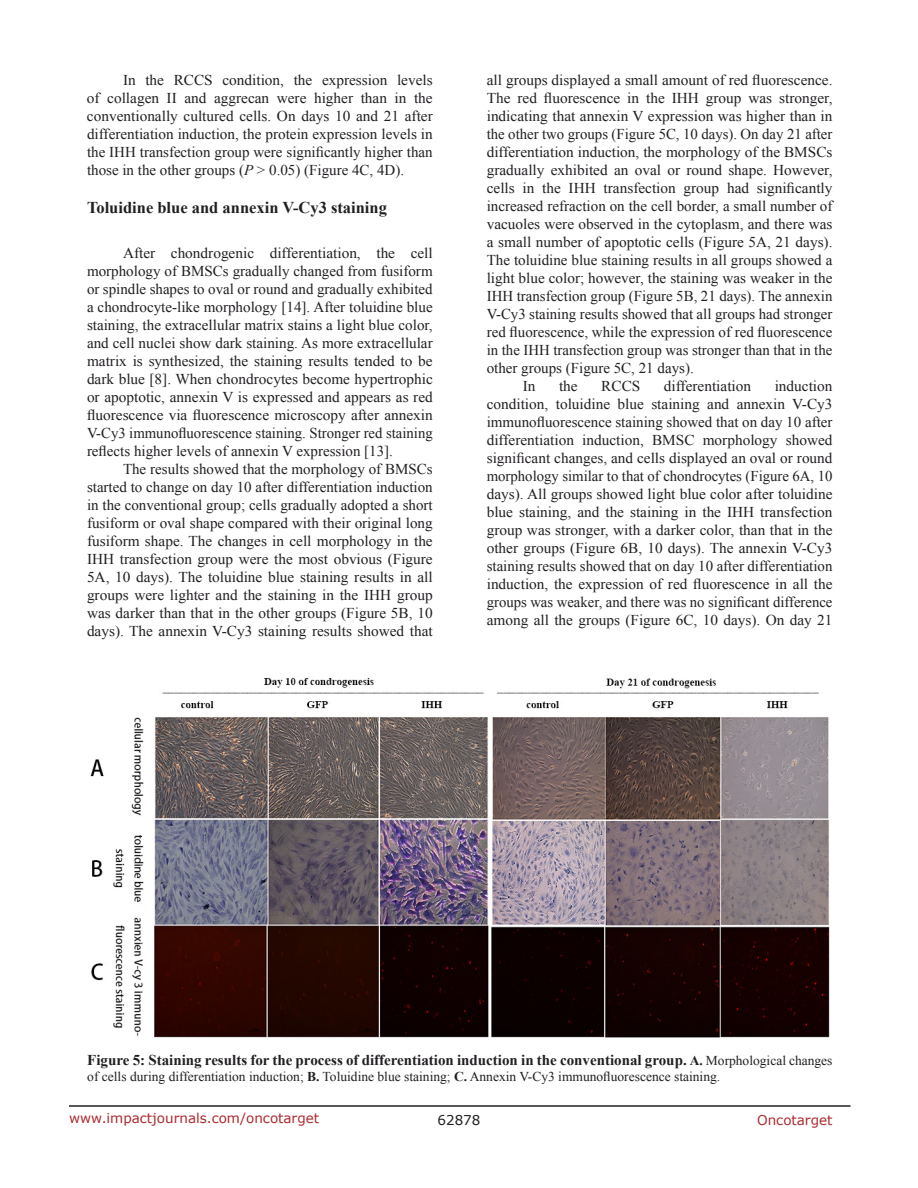
<style>
.page{position:relative;width:918px;height:1188px;background:#fff}
.page>*{position:absolute;margin:0;border:0;box-sizing:border-box;transform-origin:0 0}
.t1{font:700 16.5px "Times New Roman";color:#221f22}
.t2{font:15px/18px "Times New Roman";color:#221f22;text-align:justify}
.t3{font:700 15px "Times New Roman";color:#221f22}
.t4{font:13.5px "Times New Roman";color:#221f22}
.t5{font:13.5px "Verdana";color:#ac2b31}
.t6{font:13.5px "Verdana";color:#221f22}
.s1{font-style:italic}
.s2{font-size:13.5px}
.s3{font-weight:400;font-size:13.5px}
.s4{font-weight:700}
</style>
<div class="page">
<hr style="left:69px;top:1105px;width:781px;height:2px;background:#231f20">
<img style="left:90px;top:678px;width:740px;height:360px">
<p class="t2" style="left:87px;top:71px;width:347px;text-indent:36px">In the RCCS condition, the expression levels of collagen II and aggrecan were higher than in the conventionally cultured cells. On days 10 and 21 after differentiation induction, the protein expression levels in the IHH transfection group were significantly higher than those in the other groups (<span class="s1">P</span> &gt; 0.05) (Figure 4C, 4D).</p>
<p class="t1" style="left:87px;top:196px;width:302px">Toluidine blue and annexin V-Cy3 staining</p>
<p class="t2" style="left:87px;top:244px;width:347px;text-indent:36px">After chondrogenic differentiation, the cell morphology of BMSCs gradually changed from fusiform or spindle shapes to oval or round and gradually exhibited a chondrocyte-like morphology [14]. After toluidine blue staining, the extracellular matrix stains a light blue color, and cell nuclei show dark staining. As more extracellular matrix is synthesized, the staining results tended to be dark blue [8]. When chondrocytes become hypertrophic or apoptotic, annexin V is expressed and appears as red fluorescence via fluorescence microscopy after annexin V-Cy3 immunofluorescence staining. Stronger red staining reflects higher levels of annexin V expression [13].</p>
<p class="t2" style="left:87px;top:460px;width:347px;text-indent:36px">The results showed that the morphology of BMSCs started to change on day 10 after differentiation induction in the conventional group; cells gradually adopted a short fusiform or oval shape compared with their original long fusiform shape. The changes in cell morphology in the IHH transfection group were the most obvious (Figure 5A, 10 days). The toluidine blue staining results in all groups were lighter and the staining in the IHH group was darker than that in the other groups (Figure 5B, 10 days). The annexin V-Cy3 staining results showed that</p>
<p class="t2" style="left:487px;top:71px;width:347px">all groups displayed a small amount of red fluorescence.</p>
<p class="t2" style="left:487px;top:89px;width:347px">The red fluorescence in the IHH group was stronger,</p>
<p class="t2" style="left:487px;top:107px;width:347px">indicating that annexin V expression was higher than in</p>
<p class="t2" style="left:487px;top:125px;width:347px">the other two groups (Figure 5C, 10 days). On day 21 after</p>
<p class="t2" style="left:487px;top:143px;width:347px">differentiation induction, the morphology of the BMSCs</p>
<p class="t2" style="left:487px;top:161px;width:347px">gradually exhibited an oval or round shape. However,</p>
<p class="t2" style="left:487px;top:179px;width:347px">cells in the IHH transfection group had significantly</p>
<p class="t2" style="left:487px;top:197px;width:347px">increased refraction on the cell border, a small number of</p>
<p class="t2" style="left:487px;top:215px;width:347px">vacuoles were observed in the cytoplasm, and there was</p>
<p class="t2" style="left:487px;top:233px;width:347px">a small number of apoptotic cells (Figure 5A, 21 days).</p>
<p class="t2" style="left:487px;top:251px;width:347px">The toluidine blue staining results in all groups showed a</p>
<p class="t2" style="left:487px;top:269px;width:347px">light blue color; however, the staining was weaker in the</p>
<p class="t2" style="left:487px;top:287px;width:347px">IHH transfection group (Figure 5B, 21 days). The annexin</p>
<p class="t2" style="left:487px;top:305px;width:347px">V-Cy3 staining results showed that all groups had stronger</p>
<p class="t2" style="left:487px;top:323px;width:347px">red fluorescence, while the expression of red fluorescence</p>
<p class="t2" style="left:487px;top:341px;width:347px">in the IHH transfection group was stronger than that in the</p>
<p class="t2" style="left:487px;top:359px;width:209px">other groups (Figure 5C, 21 days).</p>
<p class="t2" style="left:523px;top:377px;width:14px">In</p>
<p class="t2" style="left:559px;top:377px;width:20px">the</p>
<p class="t2" style="left:601px;top:377px;width:41px">RCCS</p>
<p class="t2" style="left:664px;top:377px;width:89px">differentiation</p>
<p class="t2" style="left:487px;top:377px;width:347px;text-indent:288px">induction condition, toluidine blue staining and annexin V-Cy3 immunofluorescence staining showed that on day 10 after differentiation induction, BMSC morphology showed significant changes, and cells displayed an oval or round morphology similar to that of chondrocytes (Figure 6A, 10 days). All groups showed light blue color after toluidine blue staining, and the staining in the IHH transfection group was stronger, with a darker color, than that in the other groups (Figure 6B, 10 days). The annexin V-Cy3 staining results showed that on day 10 after differentiation induction, the expression of red fluorescence in all the groups was weaker, and there was no significant difference among all the groups (Figure 6C, 10 days). On day 21</p>
<p class="t3" style="left:87px;top:1050px;width:747px">Figure 5: Staining results for the process of differentiation induction in the conventional group. <span class="s2">A.</span> <span class="s3">Morphological changes</span></p>
<p class="t4" style="left:87px;top:1068px;width:634px">of cells during differentiation induction; <span class="s4">B.</span> Toluidine blue staining; <span class="s4">C.</span> Annexin V-Cy3 immunofluorescence staining.</p>
<p class="t5" style="left:69px;top:1109px;width:252px">www.impactjournals.com/oncotarget</p>
<p class="t6" style="left:438px;top:1111px;width:44px">62878</p>
<p class="t5" style="left:757px;top:1111px;width:77px">Oncotarget</p>
</div>
